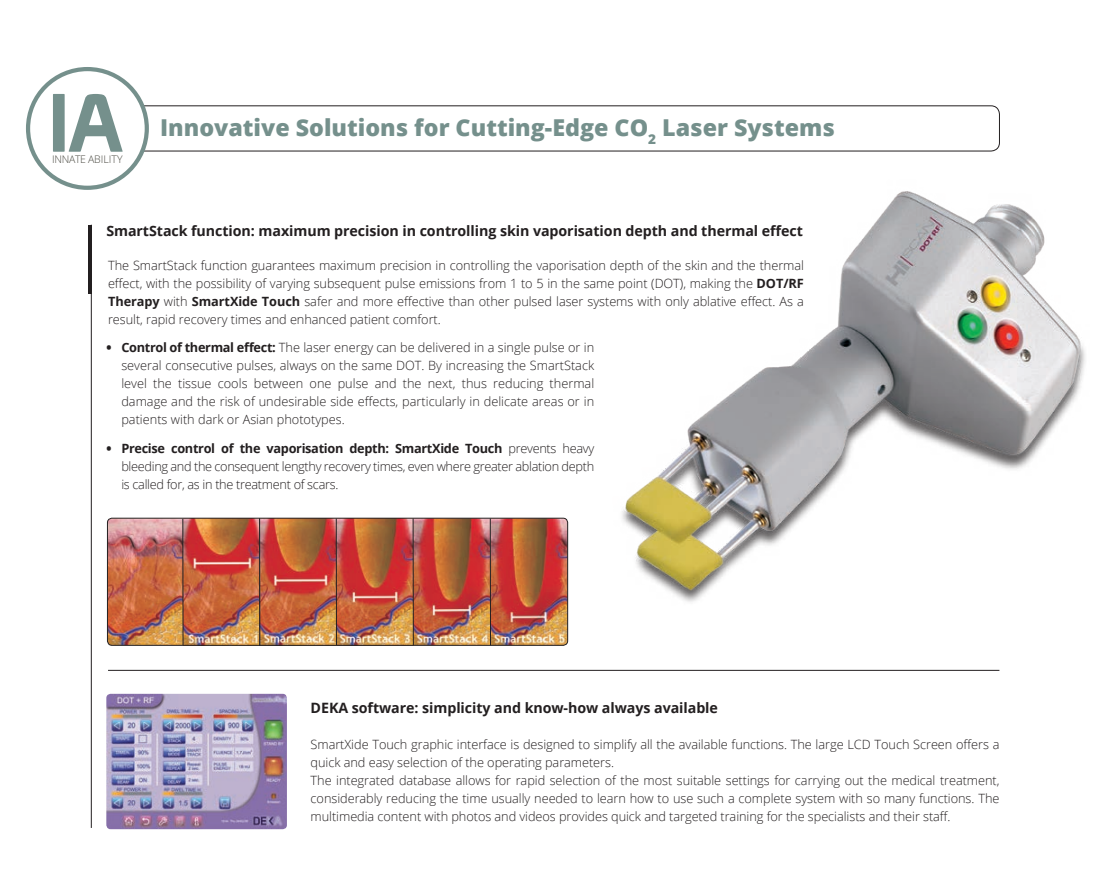
<style>
.page{position:relative;width:1106px;height:893px;background:#fff}
.page>*{position:absolute;margin:0;border:0;box-sizing:border-box;transform-origin:0 0}
.t1{font:800 23.25px "Open Sans";color:#75908c}
.t2{font:700 14.25px "Open Sans";letter-spacing:-.005em;color:#231f20}
.t3{font:300 12.75px/18px "Open Sans";letter-spacing:-.005em;color:#231f20;text-align:justify}
.t4{font:300 10.5px "Open Sans";letter-spacing:-.025em;color:#4c4b43}
.s1{font-weight:700}
.s2{font-weight:800}
</style>
<div class="page">
<div style="left:59px;top:106px;width:940px;height:45px;border:1px solid #231f20;border-radius:9px"></div>
<div style="left:28px;top:69px;width:119px;height:119px;background:#fff;border-radius:50%"></div>
<div style="left:26px;top:67px;width:123px;height:123px;border:4px solid #75908c;border-radius:50%"></div>
<svg style="left:53px;top:94px;width:70px;height:58px"></svg>
<hr style="left:91px;top:225px;width:1px;height:603px;background:#231f20">
<hr style="left:88px;top:225px;width:3px;height:68px;background:#231f20">
<img style="left:107px;top:518px;width:460px;height:126px">
<div style="left:107px;top:518px;width:461px;height:128px;border:1px solid #231f20;border-radius:5px"></div>
<hr style="left:182px;top:519px;width:1px;height:126px;background:#231f20">
<hr style="left:259px;top:518px;width:1px;height:127px;background:#231f20">
<hr style="left:336px;top:518px;width:1px;height:127px;background:#231f20">
<hr style="left:412px;top:518px;width:2px;height:127px;background:#231f20">
<hr style="left:490px;top:518px;width:1px;height:127px;background:#231f20">
<hr style="left:108px;top:670px;width:891px;height:1px;background:#231f20">
<img style="left:622px;top:191px;width:463px;height:411px">
<img style="left:106px;top:694px;width:181px;height:135px">
<p class="t4" style="left:52px;top:152px;width:72px">INNATE ABILITY</p>
<h1 class="t1" style="left:160px;top:110px;width:676px">Innovative Solutions for Cutting-Edge CO<sub>2</sub> Laser Systems</h1>
<p class="t2" style="left:106px;top:220px;width:698px">SmartStack function: maximum precision in controlling skin vaporisation depth and thermal effect</p>
<p class="t3" style="left:108px;top:256px;width:697px">The SmartStack function guarantees maximum precision in controlling the vaporisation depth of the skin and the thermal effect, with the possibility of varying subsequent pulse emissions from 1 to 5 in the same point (DOT), making the <span class="s1">DOT/RF Therapy</span> with <span class="s1">SmartXide Touch</span> safer and more effective than other pulsed laser systems with only ablative effect. As a result, rapid recovery times and enhanced patient comfort.</p>
<p class="t3" style="left:121px;top:338px;width:474px;text-indent:-15px"><span class="s2">•</span> <span class="s1">Control of thermal effect:</span> The laser energy can be delivered in a single pulse or in several consecutive pulses, always on the same DOT. By increasing the SmartStack level the tissue cools between one pulse and the next, thus reducing thermal damage and the risk of undesirable side effects, particularly in delicate areas or in patients with dark or Asian phototypes.</p>
<p class="t3" style="left:121px;top:439px;width:474px;text-indent:-15px"><span class="s2">•</span> <span class="s1">Precise control of the vaporisation depth: SmartXide Touch</span> prevents heavy bleeding and the consequent lengthy recovery times, even where greater ablation depth is called for, as in the treatment of scars.</p>
<p class="t2" style="left:310px;top:698px;width:409px">DEKA software: simplicity and know-how always available</p>
<p class="t3" style="left:310px;top:735px;width:690px;text-align:left">SmartXide Touch graphic interface is designed to simplify all the available functions. The large LCD Touch Screen offers a quick and easy selection of the operating parameters.<br>The integrated database allows for rapid selection of the most suitable settings for carrying out the medical treatment, considerably reducing the time usually needed to learn how to use such a complete system with so many functions. The multimedia content with photos and videos provides quick and targeted training for the specialists and their staff.</p>
</div>
